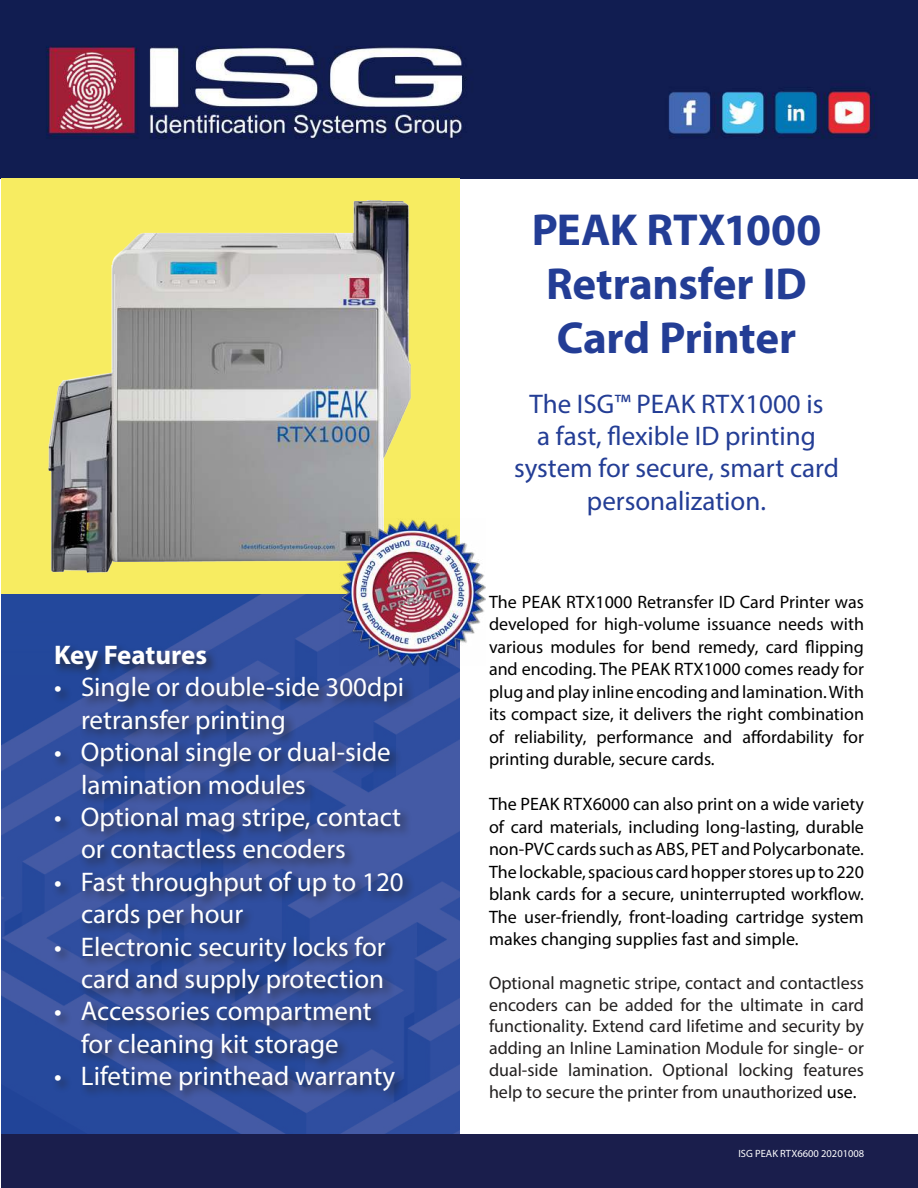
<style>
.page{position:relative;width:918px;height:1188px;background:#fff}
.page>*{position:absolute;margin:0;border:0;box-sizing:border-box;transform-origin:0 0}
.t1{font:700 45px/54px "Myriad Pro";letter-spacing:-.005em;color:#233d95;text-align:center}
.t2{font:27px/32.4px "Myriad Pro";color:#fff}
.t3{font:27px/32.4px "Myriad Pro";color:#233d95;text-align:center}
.t4{font:700 27px "Myriad Pro";letter-spacing:-.005em;color:#fff}
.t5{font:18px/22.5px "Myriad Pro";color:#000;text-align:justify}
.t6{font:18px/21.8px "Myriad Pro";color:#221f1f;text-align:justify}
.t7{font:10.5px "Myriad Pro";color:#fff}
.s1{color:#000}
</style>
<div class="page">
<img style="left:1px;top:0;width:917px;height:179px">
<div style="left:1px;top:179px;width:459px;height:415px;background:#f7ec61"></div>
<svg style="left:1px;top:594px;width:459px;height:540px;background:#304e9f"></svg>
<div style="left:52px;top:642px;width:363px;height:461px;background:#221f1f;opacity:.75"></div>
<div style="left:1px;top:1134px;width:917px;height:54px;background:#1a1e4c"></div>
<img style="left:47px;top:200px;width:364px;height:373px">
<img style="left:339px;top:519px;width:147px;height:146px">
<h2 class="t4" style="left:54px;top:644px;width:155px">Key Features</h2>
<h2 class="t2" style="left:81px;top:673px;width:325px;text-indent:-27px">• Single or double-side 300dpi retransfer printing</h2>
<h2 class="t2" style="left:81px;top:738px;width:311px;text-indent:-27px">• Optional single or dual-side lamination modules</h2>
<h2 class="t2" style="left:81px;top:803px;width:322px;text-indent:-27px">• Optional mag stripe, contact or contactless encoders</h2>
<h2 class="t2" style="left:81px;top:868px;width:324px;text-indent:-27px">• Fast throughput of up to 120 cards per hour</h2>
<h2 class="t2" style="left:54px;top:933px;width:333px;text-align:right">• Electronic security locks for card and supply protection</h2>
<h2 class="t2" style="left:54px;top:997px;width:319px;text-align:center">• Accessories compartment for cleaning kit storage</h2>
<h2 class="t2" style="left:54px;top:1062px;width:343px">• Lifetime printhead warranty</h2>
<h1 class="t1" style="left:532px;top:207px;width:291px">PEAK RTX1000<br>Retransfer ID<br>Card Printer</h1>
<h2 class="t3" style="left:514px;top:390px;width:326px">The ISG™ PEAK RTX1000 is<br>a fast, flexible ID printing system for secure, smart card personalization.</h2>
<p class="t5" style="left:489px;top:592px;width:377px">The PEAK RTX1000 Retransfer ID Card Printer was developed for high-volume issuance needs with various modules for bend remedy, card flipping and encoding. The PEAK RTX1000 comes ready for plug and play inline encoding and lamination. With its compact size, it delivers the right combination of reliability, performance and affordability for printing durable, secure cards.</p>
<p class="t5" style="left:489px;top:794px;width:377px">The PEAK RTX6000 can also print on a wide variety of card materials, including long-lasting, durable non-PVC cards such as ABS, PET and Polycarbonate.<br>The lockable, spacious card hopper stores up to 220 blank cards for a secure, uninterrupted workflow.<br>The user-friendly, front-loading cartridge system makes changing supplies fast and simple.</p>
<p class="t6" style="left:489px;top:974px;width:377px">Optional magnetic stripe, contact and contactless encoders can be added for the ultimate in card functionality. Extend card lifetime and security by adding an Inline Lamination Module for single- or dual-side lamination. Optional locking features help to secure the printer from unauthorized <span class="s1">use.</span></p>
<p class="t7" style="left:738px;top:1150px;width:127px">ISG PEAK RTX6600 20201008</p>
</div>
